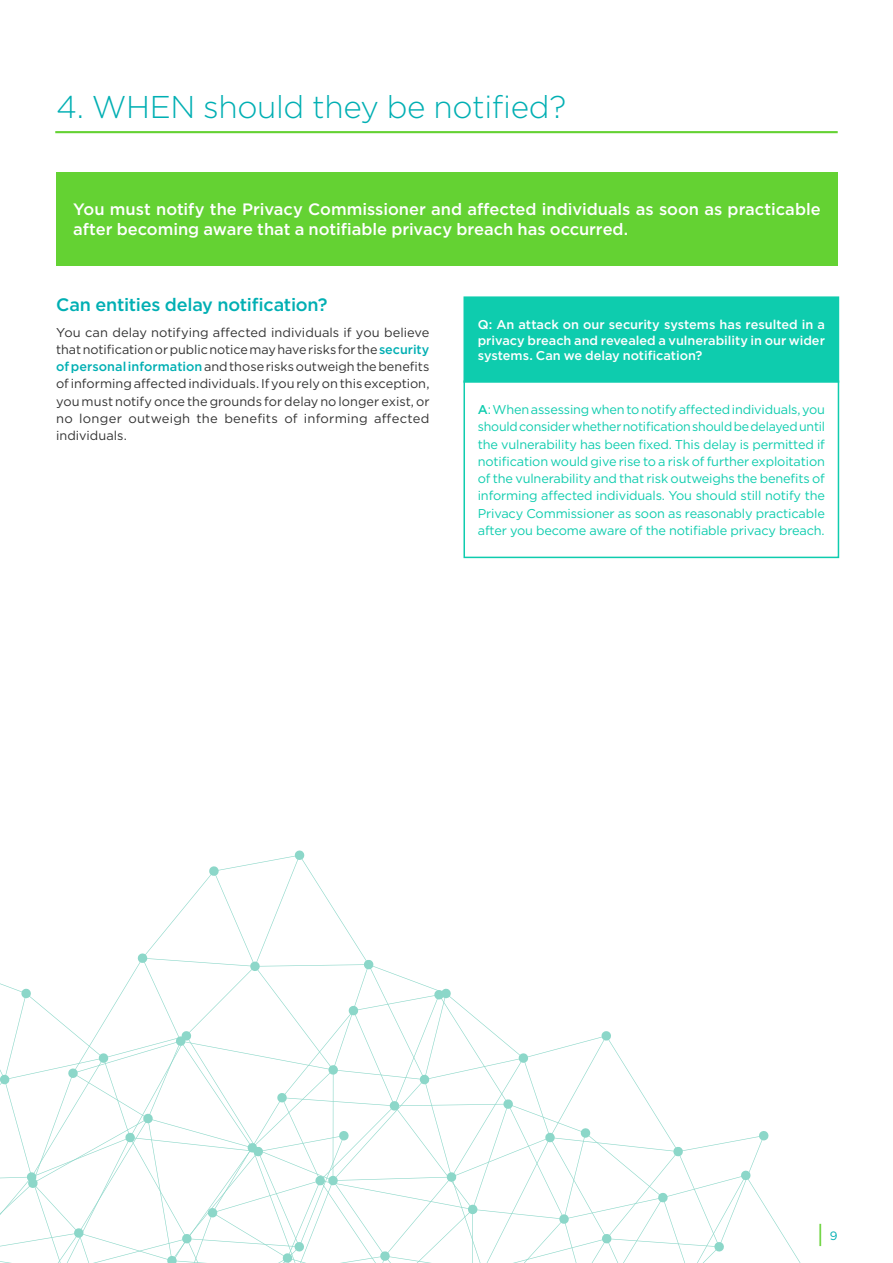
<style>
.page{position:relative;width:893px;height:1263px;background:#fff}
.page>*{position:absolute;margin:0;border:0;box-sizing:border-box;transform-origin:0 0}
.Page_heading{font:300 31.5px "Gotham";letter-spacing:-.01em;color:#00afb3}
.t1{font:24px "Gotham";color:#64d233}
.Body_8_5{font:500 18px "Gotham";letter-spacing:-.015em;color:#00afb3}
.Body_8_5-2{font:500 16.5px/19.8px "Gotham";color:#fff}
.Body_8_5-3{font:12.75px/17.2px "Gotham";letter-spacing:-.01em;color:#0eccae;text-align:justify}
.Body_8_5-4{font:12.75px/17.2px "Gotham";letter-spacing:.015em;color:#323232;text-align:justify}
._8_5_white_medium{font:500 12.75px/15.3px "Gotham";color:#fff;text-align:justify}
.s1{font-weight:500;color:#00afb3}
.s2{font-weight:500}
.s3{font-size:12px;color:#00afb3}
</style>
<div class="page">
<hr style="left:55px;top:131px;width:783px;height:2px;background:#64d233">
<svg style="left:0;top:850px;width:447px;height:413px"></svg>
<svg style="left:68px;top:989px;width:733px;height:274px"></svg>
<div style="left:56px;top:172px;width:782px;height:93px;background:#64d233"></div>
<div style="left:464px;top:297px;width:374px;height:85px;background:#0eccae"></div>
<div style="left:463px;top:296px;width:376px;height:87px;border:2px solid #0eccae"></div>
<div style="left:463px;top:380px;width:376px;height:178px;border:2px solid #0eccae"></div>
<p class="Page_heading" style="left:56px;top:87px;width:511px">4. WHEN should they be notified?</p>
<p class="Body_8_5-2" style="left:73px;top:199px;width:749px">You must notify the Privacy Commissioner and affected individuals as soon as practicable after becoming aware that a notifiable privacy breach has occurred.</p>
<p class="Body_8_5" style="left:56px;top:293px;width:273px">Can entities delay notification?</p>
<p class="Body_8_5-4" style="left:56px;top:323px;width:375px">You can delay notifying affected individuals if you believe that notification or public notice may have risks for the <span class="s1">security of personal information</span> and those risks outweigh the benefits of informing affected individuals. If you rely on this exception, you must notify once the grounds for delay no longer exist, or no longer outweigh the benefits of informing affected individuals.</p>
<p class="_8_5_white_medium" style="left:478px;top:317px;width:349px">Q: An attack on our security systems has resulted in a privacy breach and revealed a vulnerability in our wider systems. Can we delay notification?</p>
<p class="Body_8_5-3" style="left:478px;top:401px;width:349px"><span class="s2">A</span>: When assessing when to notify affected individuals, you should consider whether notification should be delayed until the vulnerability has been fixed. This delay is permitted if notification would give rise to a risk of further exploitation of the vulnerability and that risk outweighs the benefits of informing affected individuals. You should still notify the Privacy Commissioner as soon as reasonably practicable after you become aware of the notifiable privacy breach.</p>
<h2 class="t1" style="left:817px;top:1219px;width:22px">| <span class="s3">9</span></h2>
</div>
